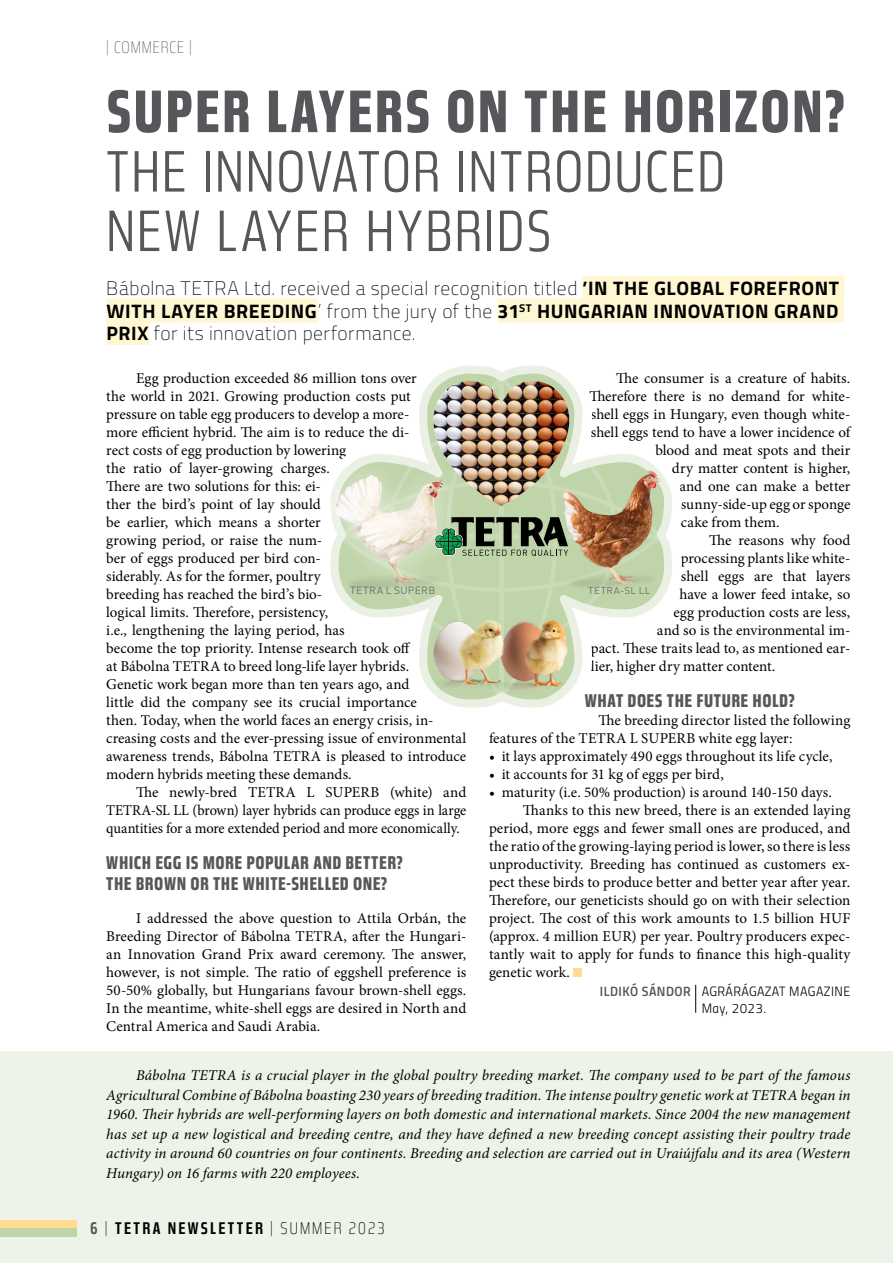
<style>
.page{position:relative;width:893px;height:1263px;background:#fff}
.page>*{position:absolute;margin:0;border:0;box-sizing:border-box;transform-origin:0 0}
.t1{font:700 condensed 58.5px "Great Escape W00";letter-spacing:.03em;color:#55575a}
.t2{font:300 condensed 57px/59.4px "Great Escape W00";letter-spacing:.04em;color:#55575a}
.t3{font:100 19.5px/22.5px "Titillium";letter-spacing:.02em;color:#000;text-align:justify}
.t4{font:700 condensed 18px/21.6px "Great Escape W00";letter-spacing:.025em;color:#55575a}
.t5{font:16.5px "Great Escape W00 Nr";letter-spacing:.135em;color:#000}
.t6{font:16.5px "Great Escape W00 Nr X Light";letter-spacing:.055em;color:#6d6e71}
.t7{font:15px/18px "Minion Pro";color:#000}
.t8{font:italic 15px/19.5px "Minion Pro";letter-spacing:.005em;color:#000;text-align:justify}
.t9{font:13.5px "Titillium Semibold Upright";letter-spacing:.035em;color:#55575a}
.t10{font:13.5px "Titillium Light Upright";letter-spacing:.035em;color:#000}
.t11{font:10.35px "DIN Pro";letter-spacing:.03em;color:#6d6e71}
.t12{font:9.9px "DIN Pro";letter-spacing:.04em;color:#6d6e71}
.s1{font-weight:700}
.s2{font-family:"Titillium Light Upright";color:#000}
.s3{color:#55575a}
.s4{font-family:"Great Escape W00 Nr X Light"}
</style>
<div class="page">
<div style="left:0;top:1051px;width:893px;height:212px;background:#edf3e8"></div>
<div style="left:0;top:1220px;width:77px;height:8px;background:#ffdc91"></div>
<div style="left:0;top:1228px;width:77px;height:9px;background:#bfd4a9"></div>
<div style="left:583px;top:276px;width:261px;height:24px;background:#fff6d2"></div>
<div style="left:106px;top:298px;width:212px;height:24px;background:#fff6d2"></div>
<div style="left:498px;top:298px;width:21px;height:24px;background:#fff6d2"></div>
<div style="left:519px;top:299px;width:13px;height:24px;background:#fff6d2"></div>
<div style="left:532px;top:298px;width:312px;height:24px;background:#fff6d2"></div>
<div style="left:106px;top:321px;width:43px;height:24px;background:#fff6d2"></div>
<div style="left:573px;top:968px;width:9px;height:9px;background:#ffdc91"></div>
<svg style="left:695px;top:985px;width:1px;height:28px"></svg>
<svg style="left:436px;top:366px;width:236px;height:342px"></svg>
<img style="left:351px;top:377px;width:311px;height:320px">
<img style="left:557px;top:566px;width:111px;height:27px">
<div style="left:309px;top:450px;width:160px;height:159px;background:#fff;opacity:.58"></div>
<img style="left:346px;top:475px;width:25px;height:14px">
<img style="left:336px;top:566px;width:115px;height:29px">
<img style="left:519px;top:614px;width:56px;height:84px">
<img style="left:410px;top:690px;width:109px;height:9px">
<img style="left:430px;top:619px;width:56px;height:78px">
<img style="left:388px;top:668px;width:124px;height:25px">
<img style="left:432px;top:674px;width:14px;height:14px">
<img style="left:446px;top:612px;width:77px;height:78px">
<p class="t6" style="left:106px;top:37px;width:87px">| COMMERCE |</p>
<h1 class="t1" style="left:106px;top:77px;width:740px">SUPER LAYERS ON THE HORIZON?</h1>
<h2 class="t2" style="left:106px;top:142px;width:590px">THE INNOVATOR INTRODUCED<br>NEW LAYER HYBRIDS</h2>
<h3 class="t3" style="left:106px;top:276px;width:734px">Bábolna TETRA Ltd. received a special recognition titled <span class="s1">’IN THE GLOBAL FOREFRONT WITH LAYER BREEDING</span>’ from the jury of the <span class="s1">31</span><sup>st</sup> <span class="s1">HUNGARIAN INNOVATION GRAND PRIX</span> for its innovation performance.</h3>
<p class="t7" style="left:106px;top:369px;width:361px;text-indent:30px">Egg production exceeded 86 million tons over<br>the world in 2021. Growing production costs put<br>pressure on table egg producers to develop a more-<br>more efficient hybrid. The aim is to reduce the di-<br>rect costs of egg production by lowering<br>the ratio of layer-growing charges.<br>There are two solutions for this: ei-<br>ther the bird’s point of lay should<br>be earlier, which means a shorter<br>growing period, or raise the num-<br>ber of eggs produced per bird con-<br>siderably. As for the former, poultry<br>breeding has reached the bird’s bio-<br>logical limits. Therefore, persistency,<br>i.e., lengthening the laying period, has<br>become the top priority. Intense research took off<br>at Bábolna TETRA to breed long-life layer hybrids.<br>Genetic work began more than ten years ago, and<br>little did the company see its crucial importance<br>then. Today, when the world faces an energy crisis, in&shy;creasing costs and the ever-pressing issue of environmental awareness trends, Bábolna TETRA is pleased to introduce modern hybrids meeting these demands.</p>
<p class="t7" style="left:106px;top:783px;width:361px;text-align:justify;text-indent:30px">The newly-bred TETRA L SUPERB (white) and TETRA-SL LL (brown) layer hybrids can produce eggs in large quantities for a more extended period and more economically.</p>
<p class="t4" style="left:106px;top:851px;width:298px">WHICH EGG IS MORE POPULAR AND BETTER?<br>THE BROWN OR THE WHITE-SHELLE</p>
<p class="t7" style="left:616px;top:369px;width:236px">The consumer is a creature of habits.</p>
<p class="t7" style="left:589px;top:387px;width:262px">Therefore there is no demand for white-</p>
<p class="t7" style="left:591px;top:405px;width:261px">shell eggs in Hungary, even though white-</p>
<p class="t7" style="left:591px;top:423px;width:261px">shell eggs tend to have a lower incidence of</p>
<p class="t7" style="left:655px;top:441px;width:197px">blood and meat spots and their</p>
<p class="t7" style="left:672px;top:459px;width:180px">dry matter content is higher,</p>
<p class="t7" style="left:679px;top:477px;width:173px">and one can make a better</p>
<p class="t7" style="left:681px;top:495px;width:171px">sunny-side-up egg or sponge</p>
<p class="t7" style="left:681px;top:513px;width:100px">cake from them.</p>
<p class="t7" style="left:709px;top:531px;width:143px">The reasons why food</p>
<p class="t7" style="left:681px;top:549px;width:171px">processing plants like white-</p>
<p class="t7" style="left:681px;top:567px;width:171px">shell eggs are that layers</p>
<p class="t7" style="left:679px;top:585px;width:173px">have a lower feed intake, so</p>
<p class="t7" style="left:673px;top:603px;width:178px">egg production costs are less,</p>
<p class="t7" style="left:657px;top:621px;width:195px">and so is the environmental im-</p>
<p class="t7" style="left:591px;top:639px;width:261px">pact. These traits lead to, as mentioned ear-</p>
<p class="t7" style="left:591px;top:657px;width:186px">lier, higher dry matter content.</p>
<p class="t4" style="left:585px;top:689px;width:211px">WHAT DOES THE FUTURE HOLD?</p>
<p class="t7" style="left:489px;top:711px;width:363px;text-indent:109px">The breeding director listed the following features of the TETRA L SUPERB white egg layer:</p>
<p class="t7" style="left:489px;top:747px;width:345px">• it lays approximately 490 eggs throughout its life cycle,</p>
<p class="t7" style="left:489px;top:765px;width:236px">• it accounts for 31 kg of eggs per bird,</p>
<p class="t7" style="left:489px;top:783px;width:344px">• maturity (i.e. 50% production) is around 140-150 days.</p>
<p class="t7" style="left:523px;top:801px;width:329px">Thanks to this new breed, there is an extended laying</p>
<p class="t7" style="left:489px;top:819px;width:363px">period, more eggs and fewer small ones are produced, and</p>
<p class="t7" style="left:489px;top:837px;width:363px">the ratio of the growing-laying period is lower, so there is less</p>
<p class="t7" style="left:489px;top:855px;width:363px">unproductivity. Breeding has continued as customers ex-</p>
<p class="t7" style="left:489px;top:873px;width:363px">pect these birds to produce better and better year after year.</p>
<p class="t7" style="left:489px;top:891px;width:363px">Therefore, our geneticists should go on with their selection</p>
<p class="t7" style="left:489px;top:909px;width:363px">project. The cost of this work amounts to 1.5 billion HUF</p>
<p class="t7" style="left:489px;top:927px;width:363px">(approx. 4 million EUR) per year. Poultry producers expec-</p>
<p class="t7" style="left:489px;top:945px;width:363px">tantly wait to apply for funds to finance this high-quality</p>
<p class="t7" style="left:489px;top:963px;width:83px">genetic work.</p>
<p class="t9" style="left:600px;top:981px;width:111px">ILDIKÓ SÁNDOR <span class="s2">AGRÁRÁGAZAT</span></p>
<p class="t10" style="left:789px;top:982px;width:63px">Magazine</p>
<p class="t10" style="left:702px;top:998px;width:66px">May, 2023.</p>
<p class="t11" style="left:350px;top:582px;width:87px">TETRA L SUPERB</p>
<p class="t12" style="left:588px;top:582px;width:64px">TETRA-SL LL</p>
<p class="t4" style="left:340px;top:873px;width:49px">D ONE?</p>
<p class="t7" style="left:106px;top:909px;width:362px;text-align:justify;text-indent:30px">I addressed the above question to Attila Orbán, the Breeding Director of Bábolna TETRA, after the Hungari&shy;an Innovation Grand Prix award ceremony. The answer, however, is not simple. The ratio of eggshell preference is 50-50% globally, but Hungarians favour brown-shell eggs.<br>In the meantime, white-shell eggs are desired in North and Central America and Saudi Arabia.</p>
<p class="t8" style="left:106px;top:1066px;width:746px;text-indent:30px">Bábolna TETRA is a crucial player in the global poultry breeding market. The company used to be part of the famous Agricultural Combine of Bábolna boasting 230 years of breeding tradition. The intense poultry genetic work at TETRA began in 1960. Their hybrids are well-performing layers on both domestic and international markets. Since 2004 the new management has set up a new logistical and breeding centre, and they have defined a new breeding concept assisting their poultry trade activity in around 60 countries on four continents. Breeding and selection are carried out in Uraiújfalu and its area (Western Hungary) on 16 farms with 220 employees.</p>
<p class="t5" style="left:90px;top:1218px;width:296px"><span class="s3">6</span> <span class="s4">|</span> TETRA NEWSLETTER <span class="s4">| SUMMER 2023</span></p>
</div>
